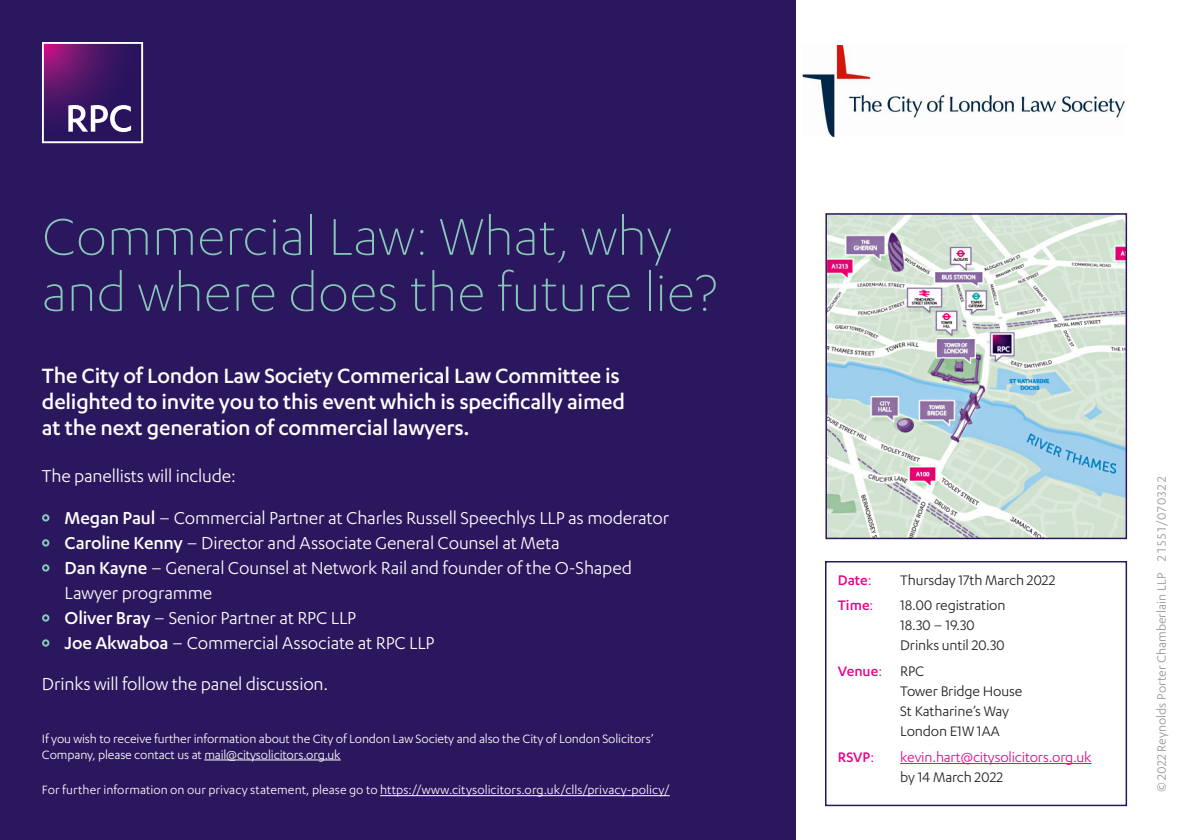
<style>
.page{position:relative;width:1191px;height:840px;background:#fff}
.page>*{position:absolute;margin:0;border:0;box-sizing:border-box;transform-origin:0 0}
.Invite_Title_Back__L{font:300 60px/56px "Karbon";color:#87c6b8}
.Intro_text__12pt{font:500 24px/26px "Karbon";letter-spacing:-.01em;color:#fff}
.Body{font:20px/25px "Karbon";letter-spacing:-.01em;color:#fff}
.Event_Information__d{font:16px/20px "Karbon";letter-spacing:-.01em;color:#231f20}
.Event_Information__d-2{font:16px/20px "Karbon";letter-spacing:-.01em;color:#ed028c}
.Event_Information__d-3{font:500 16px "Karbon";color:#ec008c}
.Body-2{font:14px/16px "Karbon";letter-spacing:-.01em;color:#fff}
.Disclaimer{font:14px "Karbon";letter-spacing:.005em;color:#fff}
.Copyright_-_Last_Pag{font:14px "Karbon";color:#939598}
.s1{font-weight:700;font-size:22px;color:#87c6b8}
.s2{font-weight:500}
.s3{font-weight:400}
.s4{font-weight:500;color:#ec008c}
.s5{color:#ec008c}
.s6{color:#231f20}
</style>
<div class="page">
<img style="left:828px;top:216px;width:296px;height:320px">
<div style="left:825px;top:213px;width:302px;height:326px;border:2px solid #2b175e"></div>
<div style="left:0;top:0;width:795px;height:839px;background:#2b175e"></div>
<hr style="left:900px;top:762px;width:191px;height:1px;background:#ed028c">
<div style="left:825px;top:560px;width:302px;height:245px;border:2px solid #2b175e"></div>
<hr style="left:380px;top:794px;width:289px;height:1px;background:#fff">
<hr style="left:204px;top:759px;width:137px;height:1px;background:#fff">
<svg style="left:42px;top:42px;width:102px;height:102px"></svg>
<img style="left:803px;top:46px;width:321px;height:90px">
<p class="Invite_Title_Back__L" style="left:42px;top:207px;width:677px">Commercial Law: What, why and where does the future lie?</p>
<p class="Intro_text__12pt" style="left:42px;top:361px;width:584px">The City of London Law Society Commerical Law Committee is delighted to invite you to this event which is specifically aimed at the next generation of commercial lawyers.</p>
<p class="Body" style="left:42px;top:462px;width:195px">The panellists will include:</p>
<p class="Body" style="left:42px;top:504px;width:629px"><span class="s1">•</span> <span class="s2">Megan Paul</span> – Commercial Partner at Charles Russell Speechlys LLP as moderator</p>
<p class="Body" style="left:42px;top:529px;width:519px"><span class="s1">•</span> <span class="s2">Caroline Kenny</span> – Director and Associate General Counsel at Meta</p>
<p class="Body" style="left:65px;top:554px;width:569px;text-indent:-23px"><span class="s1">•</span> <span class="s2">Dan Kayne</span> – General Counsel at Network Rail and founder of the O-Shaped<br>Lawyer programme</p>
<p class="Body" style="left:42px;top:604px;width:316px"><span class="s1">•</span> <span class="s2">Oliver Bray</span> – Senior Partner at RPC LLP</p>
<p class="Body" style="left:42px;top:629px;width:394px"><span class="s1">•</span> <span class="s2">Joe Akwaboa</span> – Commercial Associate at RPC LLP</p>
<p class="Body" style="left:42px;top:670px;width:288px">Drinks will follow the panel discussion.</p>
<p class="Body-2" style="left:42px;top:729px;width:613px">If you wish to receive further information about the City of London Law Society and also the City of London Solicitors’<br>Company, please contact us at mail@citysolicitors.org.uk</p>
<p class="Disclaimer" style="left:42px;top:781px;width:629px">For further information on our privacy statement, please go to https://www.citysolicitors.org.uk/clls/privacy-policy/</p>
<p class="Event_Information__d-3" style="left:838px;top:570px;width:35px">Date<span class="s3">:</span></p>
<p class="Event_Information__d" style="left:900px;top:569px;width:157px">Thursday 17th March 2022</p>
<p class="Event_Information__d-3" style="left:838px;top:596px;width:37px">Time<span class="s3">:</span></p>
<p class="Event_Information__d" style="left:900px;top:594px;width:107px">18.00 registration<br>18.30 – 19.30<br>Drinks until 20.30</p>
<p class="Event_Information__d" style="left:900px;top:660px;width:124px;text-indent:-62px"><span class="s4">Venue</span><span class="s5">:</span> RPC<br>Tower Bridge House<br>St Katharine’s Way<br>London E1W 1AA</p>
<p class="Event_Information__d-3" style="left:838px;top:747px;width:38px">RSVP<span class="s3">:</span></p>
<p class="Event_Information__d-2" style="left:900px;top:746px;width:193px">kevin.hart@citysolicitors.org.uk <span class="s6">by 14 March 2022</span></p>
<p class="Copyright_-_Last_Pag" style="left:1153px;top:525px;width:51px;rotate:-90deg">/070322</p>
<p class="Copyright_-_Last_Pag" style="left:1153px;top:791px;width:220px;rotate:-90deg">© 2022 Reynolds Porter Chamberlain LLP</p>
</div>
